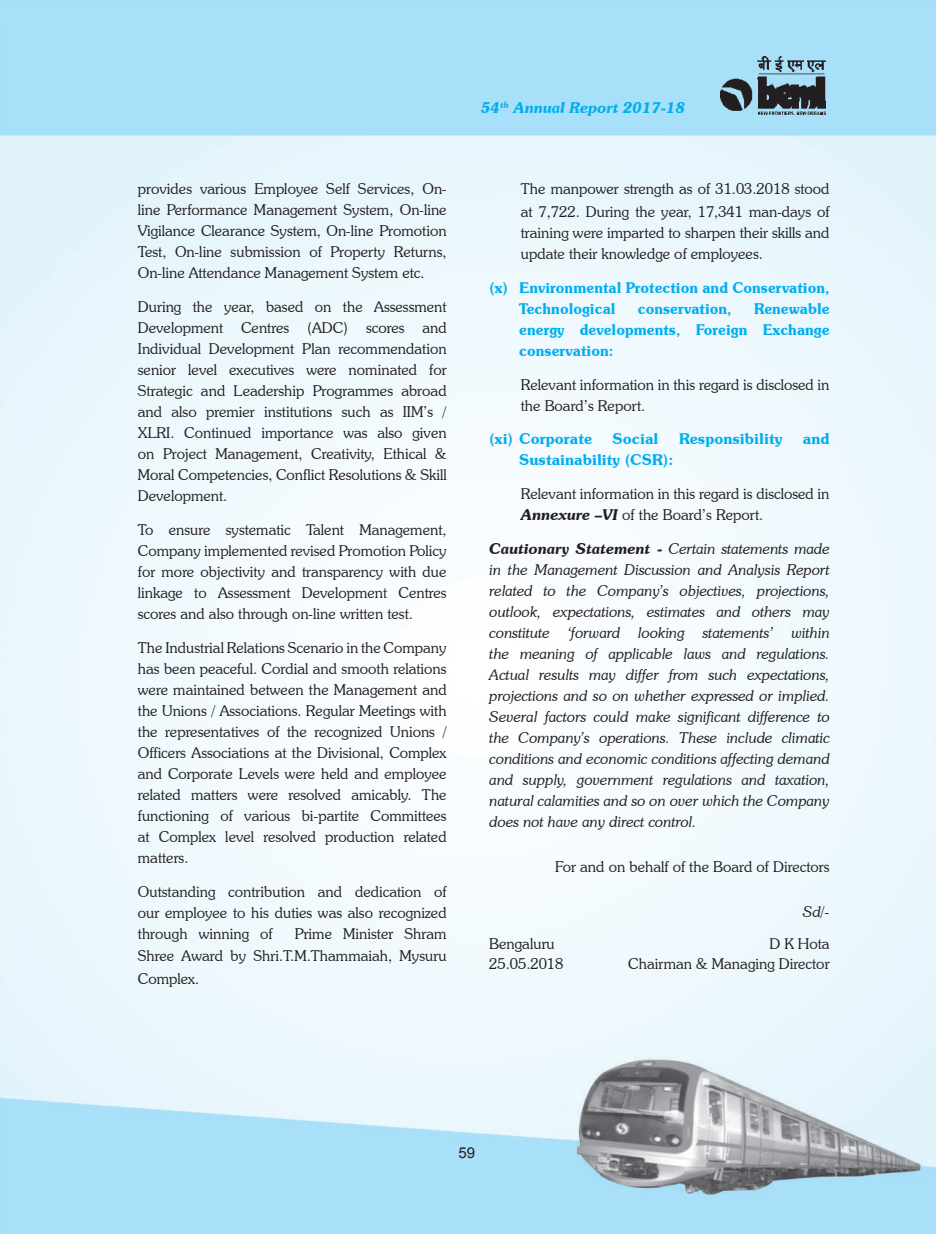
<style>
.page{position:relative;width:936px;height:1234px;background:#fff}
.page>*{position:absolute;margin:0;border:0;box-sizing:border-box;transform-origin:0 0}
.t1{font:300 15px/21px "Souvenir IT Cby BT";color:#231f20;text-align:justify}
.t2{font:italic 300 15px/21px "Souvenir IT Cby BT";color:#231f20;text-align:justify}
.t3{font:600 15px/21px "Souvenir IT Cby BT";color:#00aeef}
.t4{font:600 15px/21px "Souvenir IT Cby BT";color:#00aeef;text-align:justify;scale:.96 1}
.t5{font:italic 600 15px "Souvenir IT Cby BT";color:#00aeef}
.t6{font:15px "Arial";color:#231f20}
.s1{font-weight:600;font-style:italic}
.s2{font-weight:600}
</style>
<div class="page">
<img style="left:0;top:0;width:935px;height:1233px">
<div style="left:452px;top:1143px;width:30px;height:18px;background:#aae0f9"></div>
<img style="left:720px;top:56px;width:105px;height:58px">
<p class="t1" style="left:138px;top:178px;width:310px">provides various Employee Self Services, On&shy;line Performance Management System, On-line Vigilance Clearance System, On-line Promotion Test, On-line submission of Property Returns, On-line Attendance Management System etc.</p>
<p class="t1" style="left:138px;top:296px;width:310px">During the year, based on the Assessment Development Centres (ADC) scores and Individual Development Plan recommendation senior level executives were nominated for Strategic and Leadership Programmes abroad and also premier institutions such as IIM’s / XLRI. Continued importance was also given on Project Management, Creativity, Ethical &amp; Moral Competencies, Conflict Resolutions &amp; Skill Development.</p>
<p class="t1" style="left:138px;top:519px;width:310px">To ensure systematic Talent Management, Company implemented revised Promotion Policy for more objectivity and transparency with due linkage to Assessment Development Centres scores and also through on-line written test.</p>
<p class="t1" style="left:138px;top:636px;width:310px">The Industrial Relations Scenario in the Company has been peaceful. Cordial and smooth relations were maintained between the Management and the Unions / Associations. Regular Meetings with the representatives of the recognized Unions / Officers Associations at the Divisional, Complex and Corporate Levels were held and employee related matters were resolved amicably. The functioning of various bi-partite Committees at Complex level resolved production related matters.</p>
<p class="t1" style="left:138px;top:880px;width:310px">Outstanding contribution and dedication of our employee to his duties was also recognized through winning of</p>
<p class="t1" style="left:138px;top:921px;width:310px;line-height:22.5px;text-indent:157px">Prime Minister Shram Shree Award by Shri.T.M.Thammaiah, Mysuru Complex.</p>
<p class="t5" style="left:481px;top:98px;width:205px">54<sup>th</sup> Annual Report 2017-18</p>
<p class="t1" style="left:520px;top:177px;width:310px;line-height:22.5px">The manpower strength as of 31.03.2018 stood at 7,722. During the year, 17,341 man-days of</p>
<p class="t1" style="left:520px;top:222px;width:310px">training were imparted to sharpen their skills and update their knowledge of employees.</p>
<p class="t3" style="left:519px;top:276px;width:312px;text-indent:-30px">(x) Environmental Protection and Conservation,<br>Technological</p>
<p class="t4" style="left:519px;top:297px;width:325px;text-indent:235px">Renewable energy developments, Foreign Exchange conservation:</p>
<p class="t1" style="left:520px;top:373px;width:310px">Relevant information in this regard is disclosed in the Board’s Report.</p>
<p class="t3" style="left:489px;top:428px;width:104px">(xi) Corporate</p>
<p class="t3" style="left:612px;top:428px;width:47px">Social</p>
<p class="t3" style="left:679px;top:428px;width:105px">Responsibility</p>
<p class="t3" style="left:802px;top:428px;width:28px">and</p>
<p class="t3" style="left:519px;top:449px;width:156px">Sustainability (CSR):</p>
<p class="t1" style="left:520px;top:483px;width:310px">Relevant information in this regard is disclosed in<br><span class="s1">Annexure –VI</span> of the Board’s Report.</p>
<p class="t2" style="left:489px;top:538px;width:342px"><span class="s2">Cautionary Statement -</span> Certain statements made in the Management Discussion and Analysis Report related to the Company’s objectives, projections, outlook, expectations, estimates and others may constitute ‘forward looking statements’ within the meaning of applicable laws and regulations.<br>Actual results may differ from such expectations, projections and so on whether expressed or implied.<br>Several factors could make significant difference to the Company’s operations. These include climatic conditions and economic conditions affecting demand and supply, government regulations and taxation, natural calamities and so on over which the Company does not have any direct control.</p>
<p class="t1" style="left:555px;top:856px;width:276px">For and on behalf of the Board of Directors</p>
<p class="t2" style="left:802px;top:901px;width:28px">Sd/-</p>
<p class="t1" style="left:489px;top:933px;width:67px">Bengaluru</p>
<p class="t1" style="left:769px;top:933px;width:62px">D K Hota</p>
<p class="t1" style="left:489px;top:952px;width:76px">25.05.2018</p>
<p class="t1" style="left:628px;top:952px;width:203px">Chairman &amp; Managing Director</p>
<p class="t4" style="left:637px;top:297px;width:99px">conservation,</p>
<p class="t6" style="left:458px;top:1142px;width:18px">59</p>
</div>
